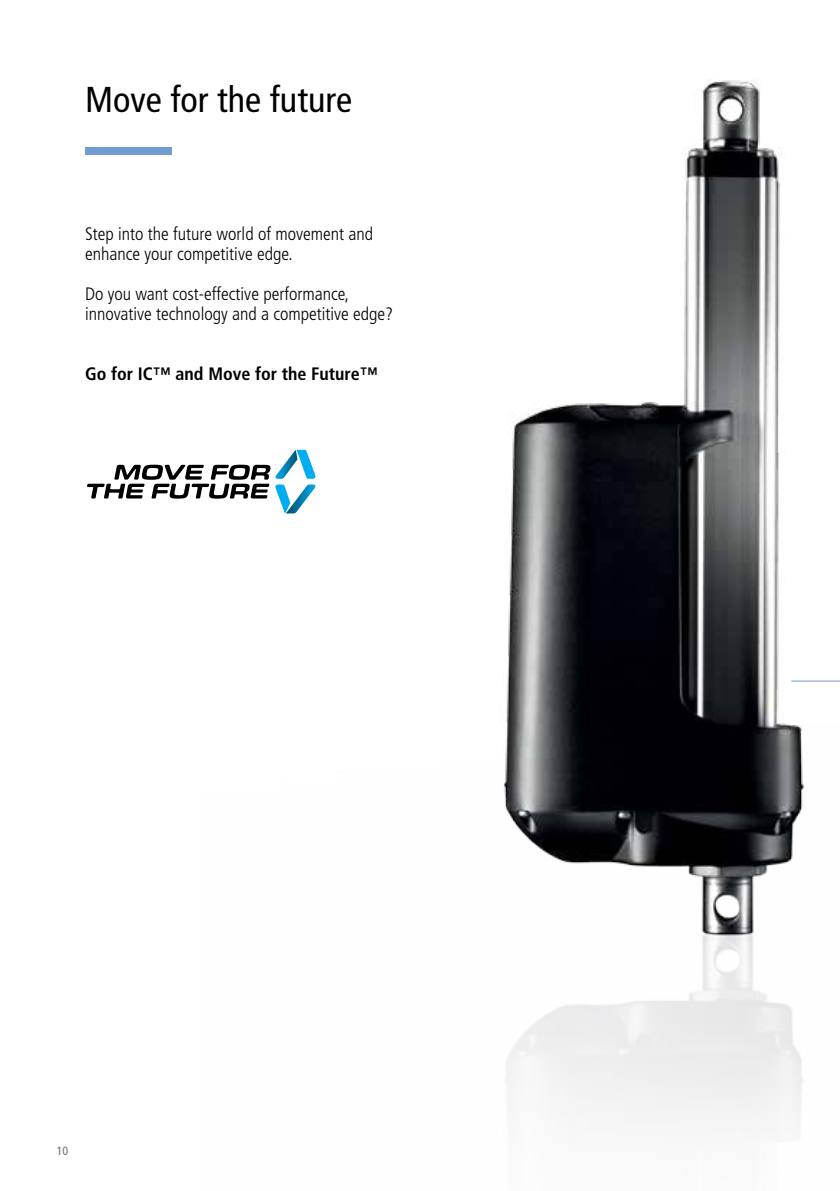
<style>
.page{position:relative;width:840px;height:1191px;background:#fff}
.page>*{position:absolute;margin:0;border:0;box-sizing:border-box;transform-origin:0 0}
.t1{font:condensed 36px "Frutiger LT Pro";color:#000}
.t2{font:300 condensed 18px/20px "Frutiger LT Pro";color:#000}
.t3{font:700 condensed 18px "Frutiger LT Pro";color:#000}
.t4{font:condensed 12px "Frutiger LT Pro";color:#6d6e71}
</style>
<div class="page">
<img style="left:285px;top:79px;width:554px;height:1051px">
<svg style="left:87px;top:450px;width:228px;height:63px"></svg>
<div style="left:85px;top:147px;width:86px;height:8px;background:#709cd2"></div>
<hr style="left:790px;top:680px;width:49px;height:1px;background:#709cd2">
<h1 class="t1" style="left:85px;top:79px;width:268px">Move for the future</h1>
<p class="t2" style="left:85px;top:224px;width:289px">Step into the future world of movement and enhance your competitive edge.</p>
<p class="t2" style="left:85px;top:284px;width:309px">Do you want cost-effective performance, innovative technology and a competitive edge?</p>
<p class="t3" style="left:85px;top:363px;width:294px">Go for IC™ and Move for the Future™</p>
<p class="t4" style="left:57px;top:1143px;width:13px">10</p>
</div>
